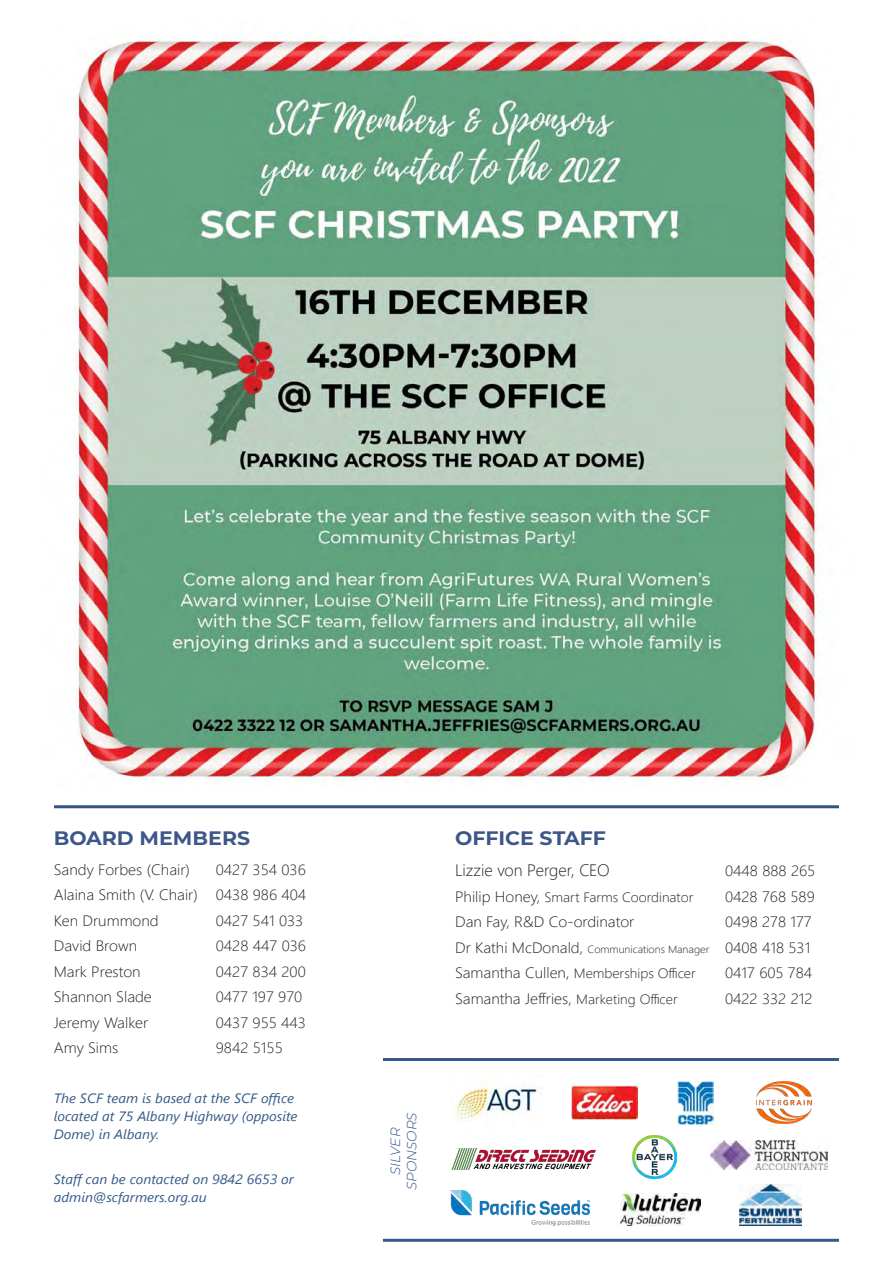
<style>
.page{position:relative;width:893px;height:1263px;background:#fff}
.page>*{position:absolute;margin:0;border:0;box-sizing:border-box;transform-origin:0 0}
.Sub_heading{font:700 19.5px "Montserrat";color:#3e5789;scale:1.05 1}
.Body_Text{font:700 19.5px "Montserrat";color:#3e5789;scale:1.05 1}
.Body_Text-2{font:300 16.5px "Segoe UI";letter-spacing:-.005em;color:#231f20}
.Body_Text-3{font:300 15px/25.5px "Segoe UI";color:#231f20;scale:1.05 1}
.Body_Text-4{font:italic 13.5px/18px "Segoe UI";color:#355a89;scale:1.05 1}
.Body_Text-5{font:300 13.5px "Segoe UI";color:#231f20;scale:1.05 1}
.t1{font:italic 300 13.5px/16.2px "Montserrat";color:#375285;text-align:center}
.s1{font-size:15px}
.s2{font-size:10.5px}
.s3{font-size:13.5px}
</style>
<div class="page">
<img style="left:571px;top:1086px;width:66px;height:33px">
<img style="left:678px;top:1082px;width:36px;height:42px">
<img style="left:633px;top:1136px;width:43px;height:43px">
<img style="left:452px;top:1148px;width:144px;height:21px">
<img style="left:451px;top:1083px;width:89px;height:39px">
<hr style="left:54px;top:805px;width:785px;height:3px;background:#375285">
<hr style="left:383px;top:1058px;width:456px;height:3px;background:#355a89">
<hr style="left:383px;top:1239px;width:456px;height:3px;background:#355a89">
<img style="left:756px;top:1082px;width:55px;height:41px">
<img style="left:621px;top:1194px;width:80px;height:32px">
<img style="left:739px;top:1184px;width:63px;height:41px">
<img style="left:451px;top:1191px;width:138px;height:34px">
<img style="left:711px;top:1141px;width:117px;height:28px">
<img style="left:74px;top:35px;width:749px;height:746px">
<p class="Sub_heading" style="left:54px;top:824px;width:189px">BOARD MEMBERS</p>
<p class="Body_Text-3" style="left:54px;top:855px;width:131px">Sandy Forbes (Chair)</p>
<p class="Body_Text-3" style="left:216px;top:855px;width:87px">0427 354 036</p>
<p class="Body_Text-3" style="left:54px;top:881px;width:242px">Alaina Smith (V. Chair) 0438 986 404<br>Ken Drummond</p>
<p class="Body_Text-3" style="left:216px;top:906px;width:85px">0427 541 033</p>
<p class="Body_Text-3" style="left:54px;top:932px;width:81px">David Brown</p>
<p class="Body_Text-3" style="left:216px;top:932px;width:87px">0428 447 036</p>
<p class="Body_Text-3" style="left:54px;top:957px;width:84px">Mark Preston</p>
<p class="Body_Text-3" style="left:216px;top:957px;width:87px">0427 834 200</p>
<p class="Body_Text-3" style="left:54px;top:983px;width:95px">Shannon Slade</p>
<p class="Body_Text-3" style="left:216px;top:983px;width:84px">0477 197 970</p>
<p class="Body_Text-3" style="left:54px;top:1008px;width:92px">Jeremy Walker</p>
<p class="Body_Text-3" style="left:216px;top:1008px;width:87px">0437 955 443</p>
<p class="Body_Text-3" style="left:54px;top:1034px;width:63px">Amy Sims</p>
<p class="Body_Text-3" style="left:216px;top:1034px;width:65px">9842 5155</p>
<p class="Body_Text-4" style="left:54px;top:1087px;width:234px">The SCF team is based at the SCF office located at 75 Albany Highway (opposite<br>Dome) in Albany.</p>
<p class="Body_Text-4" style="left:54px;top:1168px;width:230px">Staff can be contacted on 9842 6653 or admin@scfarmers.org.au</p>
<p class="Body_Text" style="left:455px;top:824px;width:145px">OFFICE STAFF</p>
<p class="Body_Text-2" style="left:455px;top:855px;width:156px">Lizzie von Perger, CEO</p>
<p class="Body_Text-3" style="left:725px;top:857px;width:87px">0448 888 265</p>
<p class="Body_Text-5" style="left:455px;top:884px;width:229px"><span class="s1">Philip Honey,</span> Smart Farms Coordinator</p>
<p class="Body_Text-3" style="left:725px;top:882px;width:87px">0428 768 589</p>
<p class="Body_Text-3" style="left:455px;top:908px;width:172px">Dan Fay, R&amp;D Co-ordinator</p>
<p class="Body_Text-3" style="left:725px;top:908px;width:84px">0498 278 177</p>
<p class="Body_Text-3" style="left:455px;top:933px;width:340px">Dr Kathi McDonald, <span class="s2">Communications Manager</span> 0408 418 531</p>
<p class="Body_Text-5" style="left:455px;top:961px;width:231px"><span class="s1">Samantha Cullen,</span> Memberships Officer</p>
<p class="Body_Text-3" style="left:725px;top:959px;width:85px">0417 605 784</p>
<p class="Body_Text-3" style="left:455px;top:984px;width:214px">Samantha Jeffries, <span class="s3">Marketing Officer</span></p>
<p class="Body_Text-3" style="left:725px;top:984px;width:85px">0422 332 212</p>
<p class="t1" style="left:387px;top:1190px;width:79px;rotate:-90deg">SILVER<br>SPONSORS</p>
</div>
